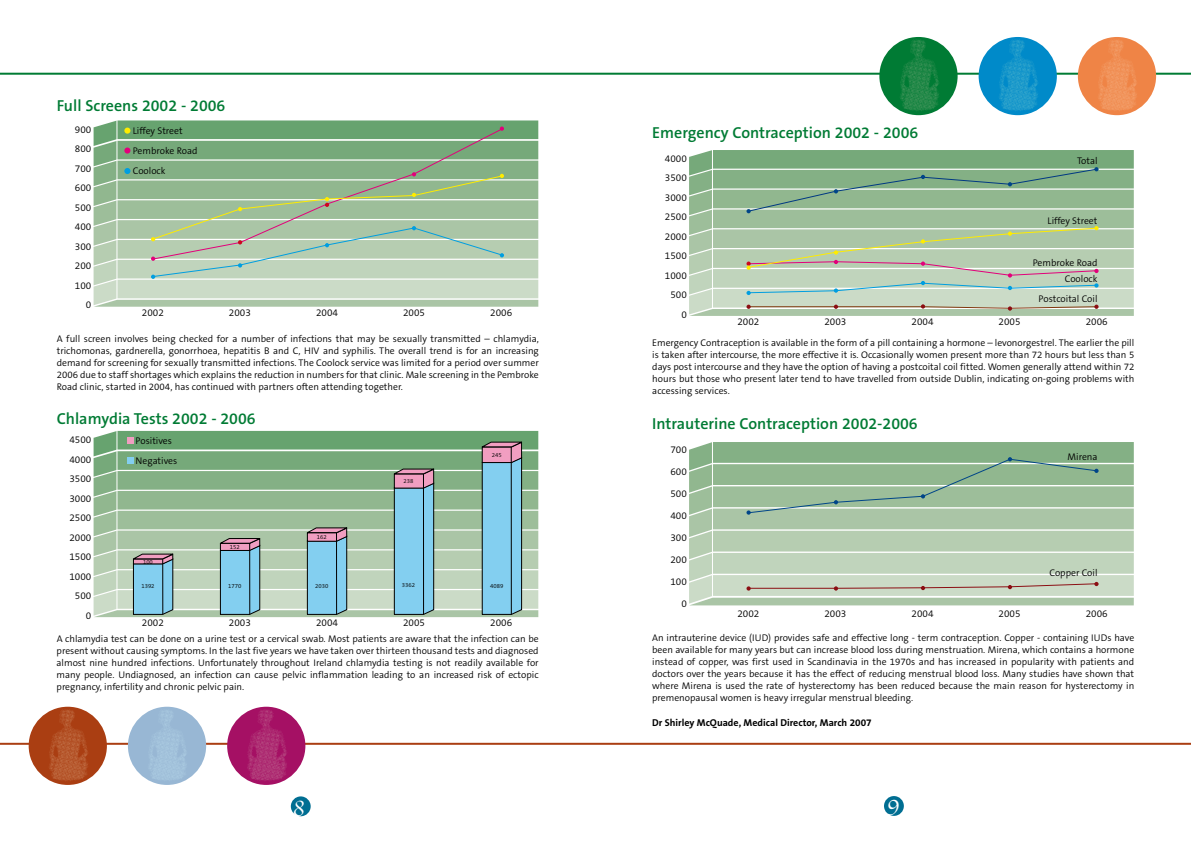
<style>
.page{position:relative;width:1191px;height:842px;background:#fff}
.page>*{position:absolute;margin:0;border:0;box-sizing:border-box;transform-origin:0 0}
.t1{font:24px "Apple Chancery";color:#fff}
.t2{font:600 16px "The Sans B6";color:#007b34}
.t3{font:300 10px/19.5px "The Sans B4";color:#000;text-align:right}
.t4{font:700 10px "The Sans B7";color:#000}
.t5{font:300 9.7px/12px "The Sans B4";color:#000;text-align:justify}
.t6{font:300 6px "The Sans B4";color:#000}
</style>
<div class="page">
<hr style="left:0;top:73px;width:1191px;height:2px;background:#007b34">
<div style="left:291px;top:796px;width:20px;height:20px;background:#006e92;border-radius:50%"></div>
<div style="left:884px;top:796px;width:20px;height:20px;background:#006e92;border-radius:50%"></div>
<div style="left:879px;top:37px;width:78px;height:78px;background:#007b34;border-radius:50%"></div>
<img style="left:879px;top:37px;width:66px;height:78px">
<div style="left:978px;top:37px;width:78px;height:78px;background:#008ac9;border-radius:50%"></div>
<img style="left:978px;top:37px;width:66px;height:78px">
<div style="left:1077px;top:37px;width:79px;height:78px;background:#ef8446;border-radius:50%"></div>
<img style="left:1077px;top:37px;width:66px;height:78px">
<hr style="left:0;top:743px;width:1191px;height:2px;background:#aa3e12">
<div style="left:29px;top:707px;width:78px;height:78px;background:#aa3e12;border-radius:50%"></div>
<img style="left:28px;top:706px;width:67px;height:78px">
<div style="left:128px;top:707px;width:78px;height:78px;background:#98b7d4;border-radius:50%"></div>
<img style="left:128px;top:706px;width:66px;height:78px">
<div style="left:227px;top:707px;width:78px;height:78px;background:#a51064;border-radius:50%"></div>
<img style="left:227px;top:706px;width:66px;height:78px">
<svg style="left:94px;top:120px;width:444px;height:187px;background:#a3c2a1"></svg>
<svg style="left:689px;top:150px;width:444px;height:166px;background:#a6c2a4"></svg>
<svg style="left:689px;top:442px;width:444px;height:163px;background:#adc7aa"></svg>
<svg style="left:94px;top:431px;width:444px;height:186px;background:#95bcaa"></svg>
<h2 class="t2" style="left:57px;top:97px;width:170px">Full Screens 2002 - 2006</h2>
<p class="t3" style="left:75px;top:120px;width:18px">900<br>800<br>700<br>600<br>500<br>400<br>300<br>200<br>100<br>0</p>
<p class="t5" style="left:133px;top:121px;width:66px;line-height:20px;text-align:left">Liffey Street<br>Pembroke Road<br>Coolock</p>
<p class="t3" style="left:142px;top:303px;width:23px">2002</p>
<p class="t3" style="left:229px;top:303px;width:23px">2003</p>
<p class="t3" style="left:316px;top:303px;width:23px">2004</p>
<p class="t3" style="left:403px;top:303px;width:23px">2005</p>
<p class="t3" style="left:490px;top:303px;width:23px">2006</p>
<p class="t5" style="left:57px;top:333px;width:484px">A full screen involves being checked for a number of infections that may be sexually transmitted – chlamydia, trichomonas, gardnerella, gonorrhoea, hepatitis B and C, HIV and syphilis. The overall trend is for an increasing demand for screening for sexually transmitted infections. The Coolock service was limited for a period over summer 2006 due to staff shortages which explains the reduction in numbers for that clinic. Male screening in the Pembroke Road clinic, started in 2004, has continued with partners often attending together.</p>
<h2 class="t2" style="left:57px;top:410px;width:200px">Chlamydia Tests 2002 - 2006</h2>
<p class="t3" style="left:69px;top:430px;width:23px">4500<br>4000<br>3500<br>3000<br>2500<br>2000<br>1500<br>1000<br>500<br>0</p>
<p class="t5" style="left:136px;top:431px;width:43px;line-height:20px">Positives<br>Negatives</p>
<p class="t6" style="left:143px;top:558px;width:11px">100</p>
<p class="t6" style="left:141px;top:582px;width:15px">1392</p>
<p class="t6" style="left:230px;top:543px;width:11px">152</p>
<p class="t6" style="left:228px;top:582px;width:15px">1770</p>
<p class="t6" style="left:317px;top:533px;width:11px">162</p>
<p class="t6" style="left:315px;top:582px;width:15px">2030</p>
<p class="t6" style="left:403px;top:478px;width:11px">238</p>
<p class="t6" style="left:402px;top:582px;width:15px">3362</p>
<p class="t6" style="left:492px;top:452px;width:11px">245</p>
<p class="t6" style="left:490px;top:583px;width:15px">4089</p>
<p class="t3" style="left:142px;top:613px;width:23px">2002</p>
<p class="t3" style="left:229px;top:613px;width:23px">2003</p>
<p class="t3" style="left:316px;top:613px;width:23px">2004</p>
<p class="t3" style="left:403px;top:613px;width:23px">2005</p>
<p class="t3" style="left:490px;top:613px;width:23px">2006</p>
<p class="t5" style="left:57px;top:633px;width:483px">A chlamydia test can be done on a urine test or a cervical swab. Most patients are aware that the infection can be present without causing symptoms. In the last five years we have taken over thirteen thousand tests and diagnosed almost nine hundred infections. Unfortunately throughout Ireland chlamydia testing is not readily available for many people. Undiagnosed, an infection can cause pelvic inflammation leading to an increased risk of ectopic pregnancy, infertility and chronic pelvic pain.</p>
<h2 class="t2" style="left:652px;top:124px;width:267px">Emergency Contraception 2002 - 2006</h2>
<p class="t3" style="left:665px;top:149px;width:23px">4000<br>3500<br>3000<br>2500<br>2000<br>1500<br>1000<br>500<br>0</p>
<p class="t5" style="left:1077px;top:155px;width:22px">Total</p>
<p class="t5" style="left:1047px;top:215px;width:51px">Liffey Street</p>
<p class="t5" style="left:1032px;top:255px;width:66px;line-height:15.8px;text-align:right">Pembroke Road<br>Coolock</p>
<p class="t5" style="left:1038px;top:293px;width:60px">Postcoital Coil</p>
<p class="t3" style="left:737px;top:312px;width:23px">2002</p>
<p class="t3" style="left:824px;top:312px;width:23px">2003</p>
<p class="t3" style="left:911px;top:312px;width:23px">2004</p>
<p class="t3" style="left:998px;top:312px;width:23px">2005</p>
<p class="t3" style="left:1085px;top:312px;width:23px">2006</p>
<p class="t5" style="left:652px;top:337px;width:483px">Emergency Contraception is available in the form of a pill containing a hormone – levonorgestrel. The earlier the pill is taken after intercourse, the more effective it is. Occasionally women present more than 72 hours but less than 5 days post intercourse and they have the option of having a postcoital coil fitted. Women generally attend within 72 hours but those who present later tend to have travelled from outside Dublin, indicating on-going problems with accessing services.</p>
<h2 class="t2" style="left:652px;top:415px;width:267px">Intrauterine Contraception 2002-2006</h2>
<p class="t3" style="left:670px;top:440px;width:18px">700</p>
<p class="t3" style="left:670px;top:462px;width:18px">600</p>
<p class="t3" style="left:670px;top:484px;width:18px">500</p>
<p class="t3" style="left:670px;top:506px;width:18px">400</p>
<p class="t3" style="left:670px;top:528px;width:18px">300</p>
<p class="t3" style="left:670px;top:550px;width:18px">200</p>
<p class="t3" style="left:670px;top:572px;width:18px">100</p>
<p class="t3" style="left:681px;top:594px;width:7px">0</p>
<p class="t3" style="left:737px;top:604px;width:23px">2002</p>
<p class="t3" style="left:824px;top:604px;width:23px">2003</p>
<p class="t3" style="left:911px;top:604px;width:23px">2004</p>
<p class="t3" style="left:998px;top:604px;width:23px">2005</p>
<p class="t3" style="left:1085px;top:604px;width:23px">2006</p>
<p class="t5" style="left:1067px;top:451px;width:31px">Mirena</p>
<p class="t5" style="left:1049px;top:567px;width:50px">Copper Coil</p>
<p class="t5" style="left:652px;top:632px;width:483px">An intrauterine device (IUD) provides safe and effective long - term contraception. Copper - containing IUDs have been available for many years but can increase blood loss during menstruation. Mirena, which contains a hormone instead of copper, was first used in Scandinavia in the 1970s and has increased in popularity with patients and doctors over the years because it has the effect of reducing menstrual blood loss. Many studies have shown that where Mirena is used the rate of hysterectomy has been reduced because the main reason for hysterectomy in premenopausal women is heavy irregular menstrual bleeding.</p>
<p class="t4" style="left:652px;top:717px;width:221px">Dr Shirley McQuade, Medical Director, March 2007</p>
<h1 class="t1" style="left:292px;top:789px;width:14px">8</h1>
<h1 class="t1" style="left:886px;top:784px;width:15px">9</h1>
</div>
